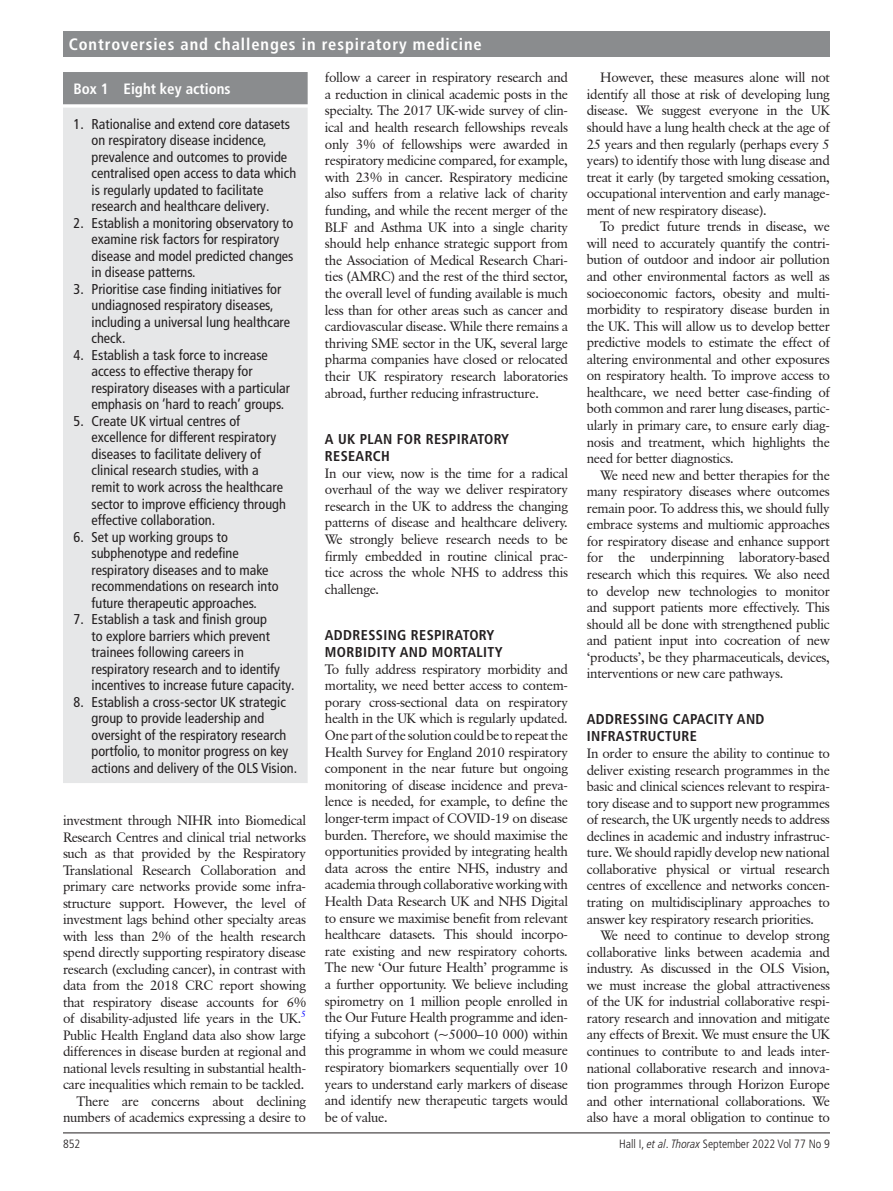
<style>
.page{position:relative;width:893px;height:1191px;background:#fff}
.page>*{position:absolute;margin:0;border:0;box-sizing:border-box;transform-origin:0 0}
.t1{font:700 condensed 16.5px "Frutiger LT Pro";letter-spacing:.055em;color:#fff}
.t2{font:700 condensed 15px "Frutiger LT Pro";color:#fff}
.t3{font:condensed 14.25px/16.5px "Frutiger LT Pro";color:#231f20}
.t4{font:700 condensed 14.25px/17.2px "Frutiger LT Pro";letter-spacing:.025em;color:#231f20}
.t5{font:13.5px/16.5px "Classical Garamond BT";letter-spacing:-.025em;color:#231f20;text-align:justify}
.t6{font:300 condensed 12px "Frutiger LT Pro";color:#231f20}
.s1{font-style:italic}
</style>
<div class="page">
<div style="left:63px;top:31px;width:767px;height:25px;background:#8a8c8e"></div>
<div style="left:64px;top:73px;width:243px;height:31px;background:#8a8c8e"></div>
<div style="left:63px;top:72px;width:245px;height:32px;border:2px solid #8a8c8e"></div>
<div style="left:64px;top:108px;width:243px;height:674px;background:#e6e7e8"></div>
<div style="left:63px;top:108px;width:245px;height:675px;border:2px solid #e6e7e8"></div>
<hr style="left:63px;top:1132px;width:767px;height:1px;background:#231f20">
<p class="t1" style="left:69px;top:34px;width:415px">Controversies and challenges in respiratory medicine</p>
<p class="t2" style="left:74px;top:80px;width:159px">Box 1 Eight key actions</p>
<p class="t3" style="left:91px;top:116px;width:206px;text-indent:-18px">1. Rationalise and extend core datasets on respiratory disease incidence, prevalence and outcomes to provide centralised open access to data which is regularly updated to facilitate research and healthcare delivery.</p>
<p class="t3" style="left:91px;top:215px;width:204px;text-indent:-18px">2. Establish a monitoring observatory to examine risk factors for respiratory disease and model predicted changes in disease patterns.</p>
<p class="t3" style="left:91px;top:281px;width:200px;text-indent:-18px">3. Prioritise case finding initiatives for undiagnosed respiratory diseases, including a universal lung healthcare check.</p>
<p class="t3" style="left:91px;top:347px;width:200px;text-indent:-18px">4. Establish a task force to increase access to effective therapy for respiratory diseases with a particular emphasis on ‘hard to reach’ groups.</p>
<p class="t3" style="left:91px;top:413px;width:196px;text-indent:-18px">5. Create UK virtual centres of excellence for different respiratory diseases to facilitate delivery of clinical research studies, with a remit to work across the healthcare sector to improve efficiency through effective collaboration.</p>
<p class="t3" style="left:91px;top:528px;width:189px;text-indent:-18px">6. Set up working groups to subphenotype and redefine respiratory diseases and to make recommendations on research into future therapeutic approaches.</p>
<p class="t3" style="left:91px;top:611px;width:205px;text-indent:-18px">7. Establish a task and finish group<br>to explore barriers which prevent trainees following careers in respiratory research and to identify incentives to increase future capacity.</p>
<p class="t3" style="left:91px;top:693px;width:207px;text-indent:-18px">8. Establish a cross-sector UK strategic group to provide leadership and oversight of the respiratory research portfolio, to monitor progress on key actions and delivery of the OLS Vision.</p>
<p class="t5" style="left:63px;top:812px;width:245px;text-align:right">investment through NIHR into Biomedical Research Centres and clinical trial networks such as that provided by the Respiratory Translational Research Collaboration and primary care networks provide some infra&shy;structure support. However, the level of investment lags behind other specialty areas with less than 2% of the health research spend directly supporting respiratory disease research (excluding cancer), in contrast with data from the 2018 CRC report showing that respiratory disease accounts for 6% of disability-adjusted life years in the UK.<sup>5<br></sup>Public Health England data also show large differences in disease burden at regional and national levels resulting in substantial health&shy;care inequalities which remain to be tackled.<br>There are concerns about declining numbers of academics expressing a desire to</p>
<p class="t5" style="left:325px;top:69px;width:245px">follow a career in respiratory research and a reduction in clinical academic posts in the specialty. The 2017 UK-wide survey of clin&shy;ical and health research fellowships reveals only 3% of fellowships were awarded in respiratory medicine compared, for example, with 23% in cancer. Respiratory medicine also suffers from a relative lack of charity funding, and while the recent merger of the BLF and Asthma UK into a single charity should help enhance strategic support from the Association of Medical Research Chari&shy;ties (AMRC) and the rest of the third sector, the overall level of funding available is much less than for other areas such as cancer and cardiovascular disease. While there remains a thriving SME sector in the UK, several large pharma companies have closed or relocated their UK respiratory research laboratories abroad, further reducing infrastructure.</p>
<p class="t4" style="left:325px;top:430px;width:186px">A UK PLAN FOR RESPIRATORY<br>RESEARCH</p>
<p class="t5" style="left:325px;top:464px;width:245px">In our view, now is the time for a radical overhaul of the way we deliver respiratory research in the UK to address the changing patterns of disease and healthcare delivery.<br>We strongly believe research needs to be firmly embedded in routine clinical prac&shy;tice across the whole NHS to address this challenge.</p>
<p class="t4" style="left:325px;top:626px;width:179px">ADDRESSING RESPIRATORY<br>MORBIDITY AND MORTALITY</p>
<p class="t5" style="left:325px;top:660px;width:245px">To fully address respiratory morbidity and mortality, we need better access to contem&shy;porary cross-sectional data on respiratory health in the UK which is regularly updated.<br>One part of the solution could be to repeat the Health Survey for England 2010 respiratory component in the near future but ongoing monitoring of disease incidence and preva&shy;lence is needed, for example, to define the longer-term impact of COVID-19 on disease burden. Therefore, we should maximise the opportunities provided by integrating health data across the entire NHS, industry and academia through collaborative working with Health Data Research UK and NHS Digital to ensure we maximise benefit from relevant healthcare datasets. This should incorpo&shy;rate existing and new respiratory cohorts.<br>The new ‘Our future Health’ programme is a further opportunity. We believe including spirometry on 1 million people enrolled in the Our Future Health programme and iden&shy;tifying a subcohort (~5000–10 000) within this programme in whom we could measure respiratory biomarkers sequentially over 10 years to understand early markers of disease and identify new therapeutic targets would be of value.</p>
<p class="t5" style="left:587px;top:69px;width:245px;text-indent:14px">However, these measures alone will not identify all those at risk of developing lung disease. We suggest everyone in the UK should have a lung health check at the age of 25 years and then regularly (perhaps every 5 years) to identify those with lung disease and treat it early (by targeted smoking cessation, occupational intervention and early manage&shy;ment of new respiratory disease).</p>
<p class="t5" style="left:587px;top:218px;width:245px;text-indent:14px">To predict future trends in disease, we will need to accurately quantify the contri&shy;bution of outdoor and indoor air pollution and other environmental factors as well as socioeconomic factors, obesity and multi&shy;morbidity to respiratory disease burden in the UK. This will allow us to develop better predictive models to estimate the effect of altering environmental and other exposures on respiratory health. To improve access to healthcare, we need better case-finding of both common and rarer lung diseases, partic&shy;ularly in primary care, to ensure early diag&shy;nosis and treatment, which highlights the need for better diagnostics.</p>
<p class="t5" style="left:587px;top:466px;width:245px;text-indent:14px">We need new and better therapies for the many respiratory diseases where outcomes remain poor. To address this, we should fully embrace systems and multiomic approaches for respiratory disease and enhance support for the underpinning laboratory-based research which this requires. We also need to develop new technologies to monitor and support patients more effectively. This should all be done with strengthened public and patient input into cocreation of new ‘products’, be they pharmaceuticals, devices, interventions or new care pathways.</p>
<p class="t4" style="left:587px;top:710px;width:179px">ADDRESSING CAPACITY AND<br>INFRASTRUCTURE</p>
<p class="t5" style="left:587px;top:745px;width:245px">In order to ensure the ability to continue to deliver existing research programmes in the basic and clinical sciences relevant to respira&shy;tory disease and to support new programmes of research, the UK urgently needs to address declines in academic and industry infrastruc&shy;ture. We should rapidly develop new national collaborative physical or virtual research centres of excellence and networks concen&shy;trating on multidisciplinary approaches to answer key respiratory research priorities.</p>
<p class="t5" style="left:587px;top:927px;width:245px;text-indent:14px">We need to continue to develop strong collaborative links between academia and industry. As discussed in the OLS Vision, we must increase the global attractiveness of the UK for industrial collaborative respi&shy;ratory research and innovation and mitigate any effects of Brexit. We must ensure the UK continues to contribute to and leads inter&shy;national collaborative research and innova&shy;tion programmes through Horizon Europe and other international collaborations. We also have a moral obligation to continue to</p>
<p class="t6" style="left:63px;top:1136px;width:19px">852</p>
<p class="t6" style="left:619px;top:1136px;width:212px">Hall I, <span class="s1">et al</span>. <span class="s1">Thorax</span> September 2022 Vol 77 No 9</p>
</div>
